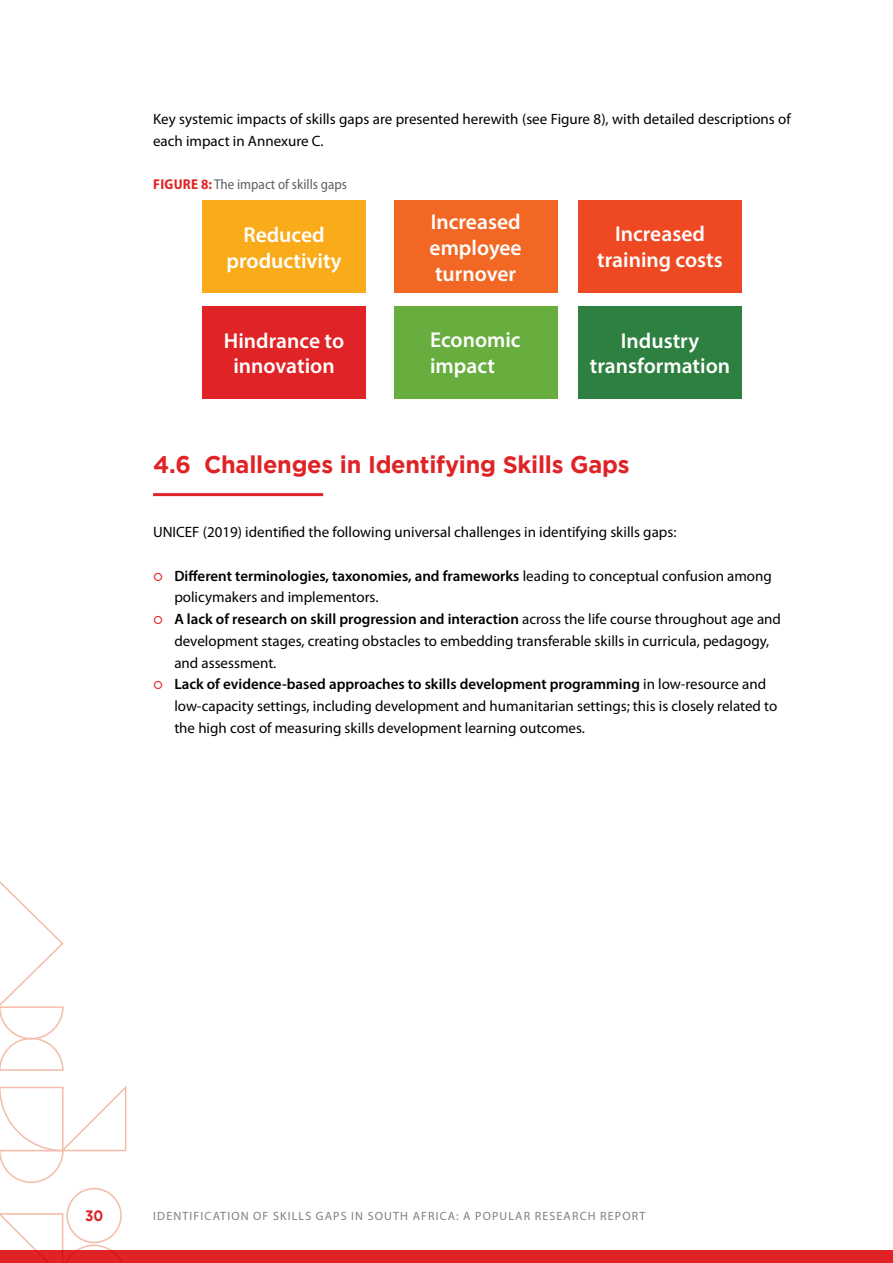
<style>
.page{position:relative;width:893px;height:1263px;background:#fff}
.page>*{position:absolute;margin:0;border:0;box-sizing:border-box;transform-origin:0 0}
.AHEAD___RED{font:700 24px "Gotham";letter-spacing:-.01em;color:#df2326}
.TABLE_TEXT{font:600 21.6px/25.8px "Myriad Pro";color:#fff;text-align:center}
.BODY__aft{font:15px/21.8px "Myriad Pro";color:#000}
.t1{font:700 15px "Gotham";color:#df2326;scale:.9 1}
.FIGURE_TABLE_CAPTION___RED{font:semi-condensed 14.25px "Myriad Pro";color:#5f6062}
.t2{font:12px "Myriad Pro";letter-spacing:.095em;color:#7d7f82}
.s1{font-weight:700;color:#df2326}
.s2{font-weight:600}
</style>
<div class="page">
<svg style="left:0;top:881px;width:893px;height:382px"></svg>
<div style="left:66px;top:1188px;width:56px;height:55px;border:2px solid #f4bca7;border-radius:50%"></div>
<hr style="left:153px;top:493px;width:170px;height:3px;background:#df2326">
<div style="left:202px;top:200px;width:164px;height:93px;background:#f9ab1a"></div>
<div style="left:578px;top:200px;width:164px;height:93px;background:#ef4923"></div>
<div style="left:394px;top:200px;width:163px;height:93px;background:#f26723"></div>
<div style="left:202px;top:306px;width:164px;height:93px;background:#df2326"></div>
<div style="left:394px;top:306px;width:163px;height:93px;background:#67ae3e"></div>
<div style="left:578px;top:306px;width:164px;height:93px;background:#2d803f"></div>
<p class="BODY__aft" style="left:153px;top:108px;width:639px">Key systemic impacts of skills gaps are presented herewith (see Figure 8), with detailed descriptions of each impact in Annexure C.</p>
<p class="FIGURE_TABLE_CAPTION___RED" style="left:153px;top:177px;width:195px"><span class="s1">FIGURE 8:</span> The impact of skills gaps</p>
<p class="TABLE_TEXT" style="left:227px;top:221px;width:116px">Reduced productivity</p>
<p class="TABLE_TEXT" style="left:597px;top:221px;width:127px">Increased training costs</p>
<p class="TABLE_TEXT" style="left:430px;top:208px;width:94px;text-align:justify">Increased employee turnover</p>
<p class="TABLE_TEXT" style="left:224px;top:327px;width:122px">Hindrance to innovation</p>
<p class="TABLE_TEXT" style="left:430px;top:326px;width:92px;text-align:left">Economic impact</p>
<p class="TABLE_TEXT" style="left:590px;top:327px;width:142px">Industry transformation</p>
<p class="AHEAD___RED" style="left:153px;top:451px;width:478px">4.6 Challenges in Identifying Skills Gaps</p>
<p class="BODY__aft" style="left:153px;top:521px;width:525px">UNICEF (2019) identified the following universal challenges in identifying skills gaps:</p>
<p class="BODY__aft" style="left:174px;top:564px;width:599px"><span class="s2">Different terminologies, taxonomies, and frameworks</span> leading to conceptual confusion among policymakers and implementors.</p>
<p class="BODY__aft" style="left:174px;top:608px;width:608px"><span class="s2">A lack of research on skill progression and interaction</span> across the life course throughout age and development stages, creating obstacles to embedding transferable skills in curricula, pedagogy, and assessment.</p>
<p class="BODY__aft" style="left:174px;top:673px;width:604px"><span class="s2">Lack of evidence-based approaches to skills development programming</span> in low-resource and low-capacity settings, including development and humanitarian settings; this is closely related to the high cost of measuring skills development learning outcomes.</p>
<p class="t1" style="left:85px;top:1207px;width:22px">30</p>
<p class="t2" style="left:153px;top:1209px;width:494px">IDENTIFICATION OF SKILLS GAPS IN SOUTH AFRICA: A POPULAR RESEARCH REPORT</p>
</div>
